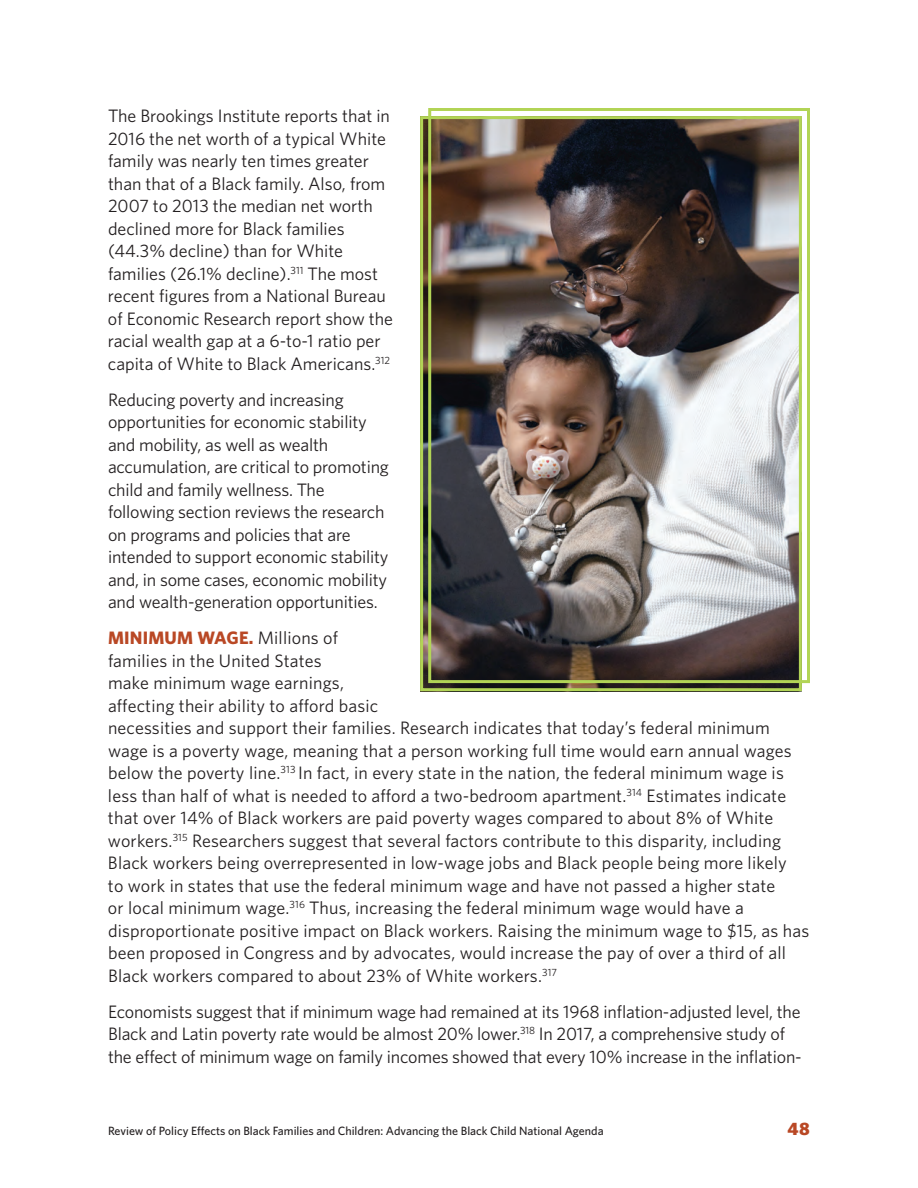
<style>
.page{position:relative;width:918px;height:1188px;background:#fff}
.page>*{position:absolute;margin:0;border:0;box-sizing:border-box;transform-origin:0 0}
.t1{font:18px/22.5px "Whitney";color:#231f20}
.t2{font:900 18px "Whitney";color:#b94825}
.t3{font:500 12px "Whitney";color:#231f20}
.s1{font-weight:700;color:#b94825}
</style>
<div class="page">
<img style="left:424px;top:120px;width:374px;height:567px">
<div style="left:420px;top:116px;width:382px;height:575px;border:3px solid #b2d456"></div>
<div style="left:428px;top:108px;width:382px;height:575px;border:3px solid #b2d456"></div>
<p class="t1" style="left:108px;top:104px;width:287px">The Brookings Institute reports that in 2016 the net worth of a typical White family was nearly ten times greater than that of a Black family. Also, from 2007 to 2013 the median net worth declined more for Black families (44.3% decline) than for White families (26.1% decline).<sup>311</sup> The most recent figures from a National Bureau of Economic Research report show the racial wealth gap at a 6-to-1 ratio per capita of White to Black Americans.<sup>312</sup></p>
<p class="t1" style="left:108px;top:388px;width:283px">Reducing poverty and increasing opportunities for economic stability and mobility, as well as wealth accumulation, are critical to promoting child and family wellness. The following section reviews the research on programs and policies that are intended to support economic stability and, in some cases, economic mobility and wealth-generation opportunities.</p>
<p class="t1" style="left:108px;top:626px;width:703px"><span class="s1">MINIMUM WAGE.</span> Millions of<br>families in the United States<br>make minimum wage earnings,<br>affecting their ability to afford basic<br>necessities and support their families. Research indicates that today’s federal minimum wage is a poverty wage, meaning that a person working full time would earn annual wages below the poverty line.<sup>313</sup> In fact, in every state in the nation, the federal minimum wage is less than half of what is needed to afford a two-bedroom apartment.<sup>314</sup> Estimates indicate that over 14% of Black workers are paid poverty wages compared to about 8% of White workers.<sup>315</sup> Researchers suggest that several factors contribute to this disparity, including Black workers being overrepresented in low-wage jobs and Black people being more likely<br>to work in states that use the federal minimum wage and have not passed a higher state<br>or local minimum wage.<sup>316</sup> Thus, increasing the federal minimum wage would have a disproportionate positive impact on Black workers. Raising the minimum wage to $15, as has been proposed in Congress and by advocates, would increase the pay of over a third of all Black workers compared to about 23% of White workers.<sup>317</sup></p>
<p class="t1" style="left:108px;top:1000px;width:695px">Economists suggest that if minimum wage had remained at its 1968 inflation-adjusted level, the<br>Black and Latin poverty rate would be almost 20% lower.<sup>318</sup> In 2017, a comprehensive study of the effect of minimum wage on family incomes showed that every 10% increase in the inflation-</p>
<p class="t3" style="left:108px;top:1123px;width:497px">Review of Policy Effects on Black Families and Children: Advancing the Black Child National Agenda</p>
<p class="t2" style="left:788px;top:1117px;width:24px">48</p>
</div>
